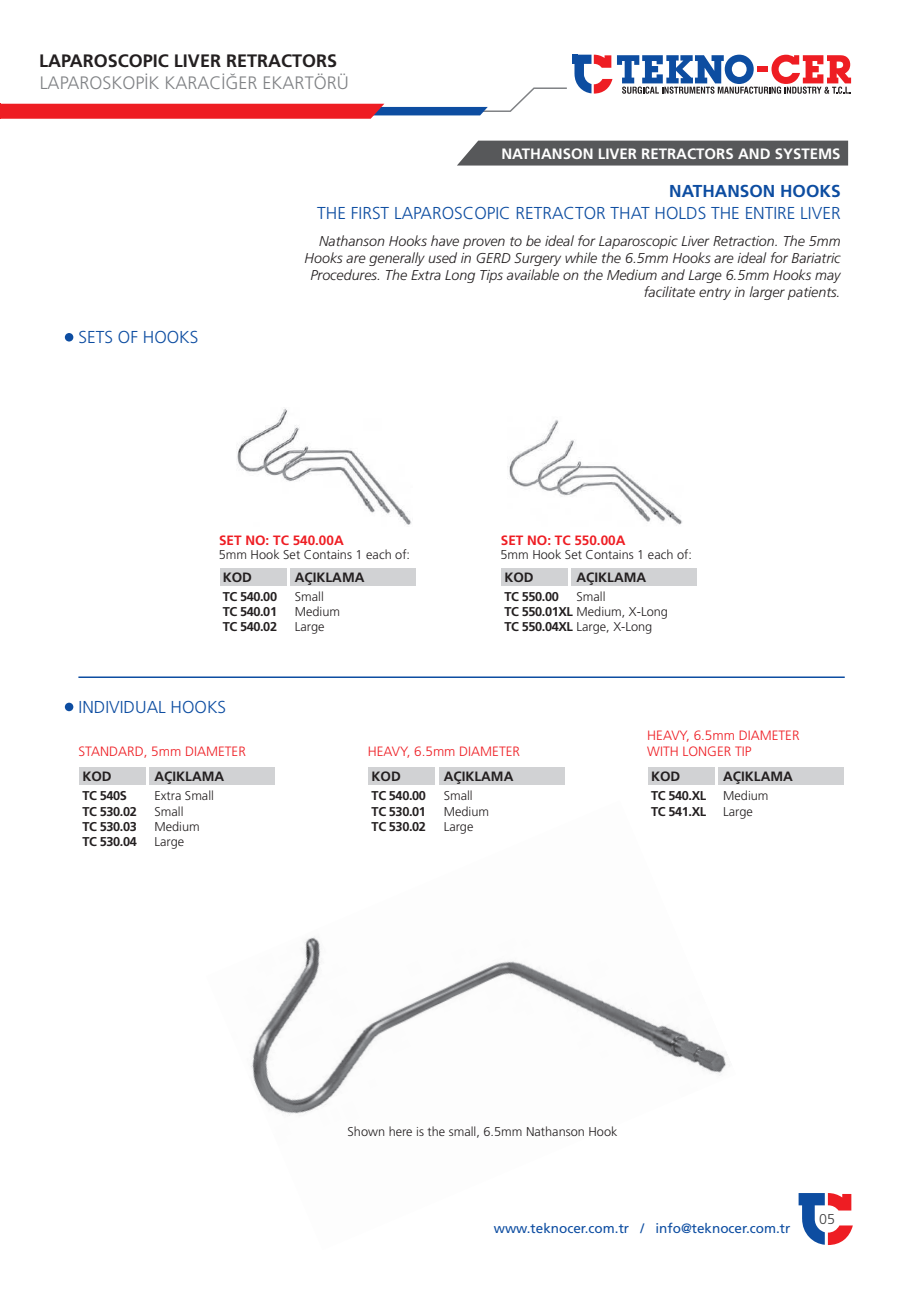
<style>
.page{position:relative;width:915px;height:1306px;background:#fff}
.page>*{position:absolute;margin:0;border:0;box-sizing:border-box;transform-origin:0 0}
.t1{font:300 18px "Frutiger CE";color:#808285}
.t2{font:700 18px "Frutiger CE";color:#231f20}
.t3{font:300 17.25px "Frutiger CE";color:#0d4da1}
.t4{font:700 17.25px "Frutiger CE";color:#0d4da1}
.t5{font:700 15px "Frutiger CE";color:#fff}
.t6{font:italic 300 14.25px/17.1px "Frutiger CE";color:#231f20;text-align:right}
.t7{font:300 14.25px "Frutiger CE";color:#3e3e3f}
.t8{font:300 13.5px/16.2px "Frutiger CE";color:#ee1d23}
.t9{font:700 13.5px "Frutiger CE";color:#231f20}
.t10{font:13.5px "Frutiger LT Std";color:#0d4da1}
.t11{font:700 13.5px "Frutiger CE";color:#ee1d23}
.t12{font:300 12.75px/15.3px "Frutiger CE";color:#231f20}
.t13{font:700 12.75px/15.3px "Frutiger CE";letter-spacing:-.03em;color:#231f20}
.s1{font-weight:300}
</style>
<div class="page">
<img style="left:251px;top:936px;width:476px;height:180px">
<div style="left:457px;top:141px;width:390px;height:24px;background:#57585a"></div>
<hr style="left:78px;top:676px;width:766px;height:2px;background:#0d4da1">
<div style="left:65px;top:333px;width:8px;height:8px;background:#0d4da1;border-radius:50%"></div>
<div style="left:65px;top:702px;width:8px;height:9px;background:#0d4da1;border-radius:50%"></div>
<div style="left:80px;top:767px;width:66px;height:17px;background:#d1d2d4"></div>
<div style="left:150px;top:767px;width:125px;height:17px;background:#d1d2d4"></div>
<div style="left:368px;top:767px;width:67px;height:17px;background:#d1d2d4"></div>
<div style="left:439px;top:767px;width:125px;height:17px;background:#d1d2d4"></div>
<div style="left:648px;top:767px;width:66px;height:17px;background:#d1d2d4"></div>
<div style="left:718px;top:767px;width:125px;height:17px;background:#d1d2d4"></div>
<div style="left:220px;top:568px;width:66px;height:17px;background:#d1d2d4"></div>
<div style="left:290px;top:568px;width:125px;height:17px;background:#d1d2d4"></div>
<div style="left:501px;top:568px;width:66px;height:17px;background:#d1d2d4"></div>
<div style="left:571px;top:568px;width:125px;height:17px;background:#d1d2d4"></div>
<img style="left:237px;top:408px;width:175px;height:117px">
<img style="left:507px;top:420px;width:175px;height:105px">
<svg style="left:0;top:87px;width:566px;height:32px"></svg>
<svg style="left:574px;top:55px;width:276px;height:39px"></svg>
<div style="left:571px;top:55px;width:6px;height:9px;background:#0d4da1"></div>
<svg style="left:798px;top:1193px;width:54px;height:51px"></svg>
<p class="t2" style="left:39px;top:49px;width:299px">LAPAROSCOPIC LIVER RETRACTORS</p>
<p class="t1" style="left:40px;top:72px;width:310px">LAPAROSKOPİK KARACİĞER EKARTÖRÜ</p>
<p class="t5" style="left:501px;top:144px;width:340px">NATHANSON LIVER RETRACTORS AND SYSTEMS</p>
<p class="t4" style="left:669px;top:181px;width:173px">NATHANSON HOOKS</p>
<p class="t3" style="left:317px;top:203px;width:524px">THE FIRST LAPAROSCOPIC RETRACTOR THAT HOLDS THE ENTIRE LIVER</p>
<p class="t3" style="left:78px;top:327px;width:121px">SETS OF HOOKS</p>
<p class="t6" style="left:304px;top:232px;width:537px">Nathanson Hooks have proven to be ideal for Laparoscopic Liver Retraction. The 5mm Hooks are generally used in GERD Surgery while the 6.5mm Hooks are ideal for Bariatric Procedures. The Extra Long Tips available on the Medium and Large 6.5mm Hooks may facilitate entry in larger patients.</p>
<p class="t11" style="left:219px;top:532px;width:126px">SET NO: TC 540.00A</p>
<p class="t11" style="left:500px;top:532px;width:126px">SET NO: TC 550.00A</p>
<p class="t12" style="left:219px;top:547px;width:193px">5mm Hook Set Contains 1 each of:</p>
<p class="t12" style="left:500px;top:547px;width:193px">5mm Hook Set Contains 1 each of:</p>
<p class="t9" style="left:223px;top:569px;width:31px">KOD</p>
<p class="t9" style="left:295px;top:569px;width:71px">AÇIKLAMA</p>
<p class="t9" style="left:504px;top:569px;width:31px">KOD</p>
<p class="t9" style="left:576px;top:569px;width:71px">AÇIKLAMA</p>
<p class="t13" style="left:223px;top:588px;width:56px;text-align:justify">TC 540.00<br>TC 540.01<br>TC 540.02</p>
<p class="t12" style="left:295px;top:588px;width:47px">Small<br>Medium<br>Large</p>
<p class="t12" style="left:576px;top:588px;width:31px">Small</p>
<p class="t13" style="left:504px;top:588px;width:165px">TC 550.00<br>TC 550.01XL <span class="s1">Medium, X-Long<br></span>TC 550.04XL <span class="s1">Large, X-Long</span></p>
<p class="t3" style="left:78px;top:696px;width:149px">INDIVIDUAL HOOKS</p>
<p class="t8" style="left:78px;top:743px;width:169px">STANDARD, 5mm DIAMETER</p>
<p class="t13" style="left:82px;top:788px;width:56px">TC 540S<br>TC 530.02<br>TC 530.03<br>TC 530.04</p>
<p class="t12" style="left:154px;top:788px;width:61px">Extra Small<br>Small<br>Medium<br>Large</p>
<p class="t9" style="left:82px;top:768px;width:31px">KOD</p>
<p class="t9" style="left:154px;top:768px;width:71px">AÇIKLAMA</p>
<p class="t8" style="left:367px;top:743px;width:154px">HEAVY, 6.5mm DIAMETER</p>
<p class="t13" style="left:371px;top:788px;width:56px;text-align:justify">TC 540.00<br>TC 530.01<br>TC 530.02</p>
<p class="t12" style="left:443px;top:788px;width:47px">Small<br>Medium<br>Large</p>
<p class="t9" style="left:371px;top:768px;width:31px">KOD</p>
<p class="t9" style="left:443px;top:768px;width:71px">AÇIKLAMA</p>
<p class="t8" style="left:647px;top:727px;width:154px">HEAVY, 6.5mm DIAMETER<br>WITH LONGER TIP</p>
<p class="t13" style="left:651px;top:788px;width:57px">TC 540.XL<br>TC 541.XL</p>
<p class="t12" style="left:723px;top:788px;width:47px">Medium<br>Large</p>
<p class="t9" style="left:651px;top:768px;width:31px">KOD</p>
<p class="t9" style="left:723px;top:768px;width:71px">AÇIKLAMA</p>
<p class="t12" style="left:347px;top:1123px;width:271px">Shown here is the small, 6.5mm Nathanson Hook</p>
<p class="t10" style="left:493px;top:1220px;width:298px">www.teknocer.com.tr / info@teknocer.com.tr</p>
<p class="t7" style="left:819px;top:1211px;width:17px">05</p>
</div>
